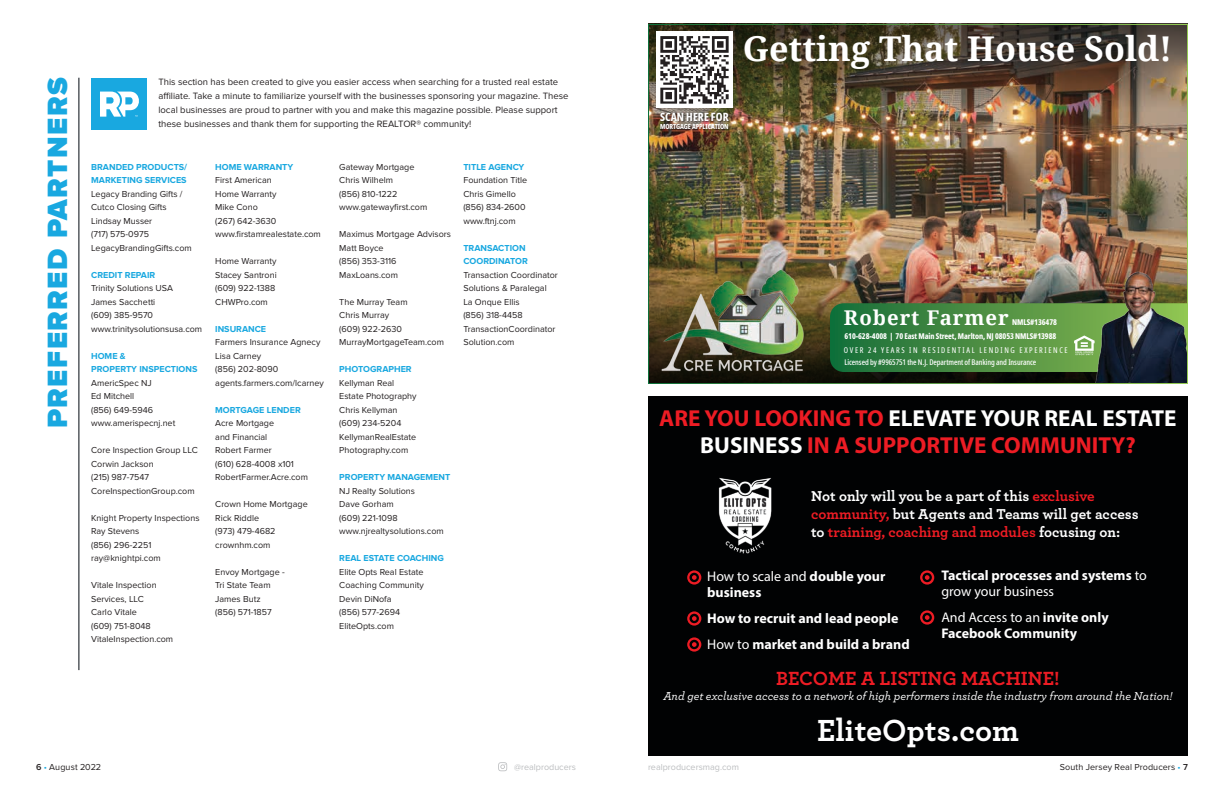
<style>
.page{position:relative;width:1224px;height:792px;background:#fff}
.page>*{position:absolute;margin:0;border:0;box-sizing:border-box;transform-origin:0 0}
.t1{font:700 34.2px "Noto Serif";color:#fff}
.t2{font:700 32px "Archer";color:#fff}
.t3{font:900 28.9px "Proxima Nova";letter-spacing:.05em;color:#19a8e0}
.t4{font:700 23.2px/26.5px "Myriad Pro";color:#ed1c24;text-align:center}
.t5{font:700 20.3px "Noto Serif";letter-spacing:.05em;color:#fff}
.t6{font:700 20px "Archer";color:#ed1c24}
.t7{font:700 15px/18px "Archer";color:#fff}
.t8{font:700 14px/16px "Myriad Pro";color:#fff}
.t9{font:italic 500 12px "Archer";color:#fff}
.t10{font:800 extra-condensed 11.4px "Noto Sans";color:#fff}
.t11{font:9.5px/14px "Proxima Nova";color:#231f20}
.t12{font:9px/13.5px "Proxima Nova";color:#231f20}
.t13{font:700 9px/13.5px "Proxima Nova";color:#19a8e0}
.t14{font:9px "Proxima Nova";color:#bcbec0}
.t15{font:800 extra-condensed 8px/13.3px "Noto Sans";letter-spacing:-.01em;color:#fff;text-align:right}
.t16{font:500 extra-condensed 8px "Noto Sans";letter-spacing:-.01em;color:#fff}
.t17{font:extra-condensed 8px "Noto Sans";letter-spacing:.2em;color:#fff}
.t18{font:800 extra-condensed 7px "Noto Sans";letter-spacing:-.01em;color:#fff}
.s1{color:#fff}
.s2{color:#ed1c24}
.s3{font-weight:400}
.s4{font-weight:600}
.s5{color:#19a8e0}
</style>
<div class="page">
<svg style="left:498px;top:762px;width:9px;height:9px"></svg>
<hr style="left:79px;top:78px;width:1px;height:592px;background:#00080f">
<div style="left:91px;top:78px;width:55px;height:51px;background:#19a8e0"></div>
<svg style="left:100px;top:92px;width:39px;height:25px"></svg>
<div style="left:648px;top:396px;width:540px;height:360px;background:#010203"></div>
<img style="left:718px;top:477px;width:54px;height:77px">
<svg style="left:687px;top:570px;width:14px;height:15px"></svg>
<svg style="left:687px;top:611px;width:14px;height:15px"></svg>
<svg style="left:687px;top:637px;width:14px;height:15px"></svg>
<svg style="left:920px;top:570px;width:14px;height:15px"></svg>
<svg style="left:920px;top:610px;width:14px;height:15px"></svg>
<img style="left:648px;top:24px;width:540px;height:360px">
<h3 class="t3" style="left:44px;top:428px;width:352px;rotate:-90deg">PREFERRED PARTNERS</h3>
<p class="t11" style="left:158px;top:75px;width:412px">This section has been created to give you easier access when searching for a trusted real estate affiliate. Take a minute to familiarize yourself with the businesses sponsoring your magazine. These local businesses are proud to partner with you and make this magazine possible. Please support these businesses and thank them for supporting the REALTOR® community!</p>
<p class="t13" style="left:91px;top:160px;width:98px">BRANDED PRODUCTS/<br>MARKETING SERVICES</p>
<p class="t12" style="left:91px;top:187px;width:102px">Legacy Branding Gifts /<br>Cutco Closing Gifts<br>Lindsay Musser<br>(717) 575-0975<br>LegacyBrandingGifts.com</p>
<p class="t13" style="left:91px;top:268px;width:66px">CREDIT REPAIR</p>
<p class="t12" style="left:91px;top:282px;width:113px">Trinity Solutions USA<br>James Sacchetti<br>(609) 385-9570 www.trinitysolutionsusa.com</p>
<p class="t13" style="left:91px;top:349px;width:108px">HOME &amp;<br>PROPERTY INSPECTIONS</p>
<p class="t12" style="left:91px;top:376px;width:86px">AmericSpec NJ<br>Ed Mitchell<br>(856) 649-5946 www.amerispecnj.net</p>
<p class="t12" style="left:91px;top:444px;width:108px">Core Inspection Group LLC<br>Corwin Jackson<br>(215) 987-7547<br>CoreInspectionGroup.com</p>
<p class="t12" style="left:91px;top:511px;width:110px">Knight Property Inspections<br>Ray Stevens<br>(856) 296-2251 ray@knightpi.com</p>
<p class="t12" style="left:91px;top:579px;width:84px">Vitale Inspection<br>Services, LLC<br>Carlo Vitale<br>(609) 751-8048<br>VitaleInspection.com</p>
<p class="t13" style="left:215px;top:160px;width:80px">HOME WARRANTY</p>
<p class="t12" style="left:215px;top:174px;width:107px">First American<br>Home Warranty<br>Mike Cono<br>(267) 642-3630 www.firstamrealestate.com</p>
<p class="t12" style="left:215px;top:255px;width:63px">Home Warranty<br>Stacey Santroni (609) 922-1388<br>CHWPro.com</p>
<p class="t13" style="left:215px;top:322px;width:52px">INSURANCE</p>
<p class="t12" style="left:215px;top:336px;width:110px">Farmers Insurance Agnecy<br>Lisa Carney<br>(856) 202-8090 agents.farmers.com/lcarney</p>
<p class="t13" style="left:215px;top:403px;width:87px">MORTGAGE LENDER</p>
<p class="t12" style="left:215px;top:417px;width:94px">Acre Mortgage<br>and Financial<br>Robert Farmer<br>(610) 628-4008 x101<br>RobertFarmer.Acre.com</p>
<p class="t12" style="left:215px;top:498px;width:94px">Crown Home Mortgage<br>Rick Riddle<br>(973) 479-4682 crownhm.com</p>
<p class="t12" style="left:215px;top:565px;width:71px">Envoy Mortgage -<br>Tri State Team<br>James Butz<br>(856) 571-1857</p>
<p class="t12" style="left:339px;top:160px;width:90px">Gateway Mortgage<br>Chris Wilhelm<br>(856) 810-1222 www.gatewayfirst.com</p>
<p class="t12" style="left:339px;top:228px;width:113px">Maximus Mortgage Advisors<br>Matt Boyce<br>(856) 353-3116<br>MaxLoans.com</p>
<p class="t12" style="left:339px;top:295px;width:106px">The Murray Team<br>Chris Murray<br>(609) 922-2630<br>MurrayMortgageTeam.com</p>
<p class="t13" style="left:339px;top:363px;width:74px">PHOTOGRAPHER</p>
<p class="t12" style="left:339px;top:376px;width:79px">Kellyman Real<br>Estate Photography<br>Chris Kellyman (609) 234-5204<br>KellymanRealEstate<br>Photography.com</p>
<p class="t13" style="left:339px;top:471px;width:112px">PROPERTY MANAGEMENT</p>
<p class="t12" style="left:339px;top:484px;width:106px">NJ Realty Solutions<br>Dave Gorham<br>(609) 221-1098 www.njrealtysolutions.com</p>
<p class="t13" style="left:339px;top:552px;width:106px">REAL ESTATE COACHING</p>
<p class="t12" style="left:339px;top:565px;width:86px">Elite Opts Real Estate<br>Coaching Community<br>Devin DiNofa<br>(856) 577-2694<br>EliteOpts.com</p>
<p class="t13" style="left:463px;top:160px;width:63px">TITLE AGENCY</p>
<p class="t12" style="left:463px;top:174px;width:65px">Foundation Title<br>Chris Gimello (856) 834-2600 www.ftnj.com</p>
<p class="t13" style="left:463px;top:241px;width:66px">TRANSACTION<br>COORDINATOR</p>
<p class="t12" style="left:463px;top:268px;width:96px">Transaction Coordinator<br>Solutions &amp; Paralegal<br>La Onque Ellis<br>(856) 318-4458<br>TransactionCoordinator<br>Solution.com</p>
<h1 class="t1" style="left:743px;top:24px;width:431px">Getting That House Sold!</h1>
<p class="t10" style="left:660px;top:108px;width:70px">SCAN HERE FOR</p>
<p class="t18" style="left:660px;top:122px;width:70px">MORTGAGE APPLICATION</p>
<h3 class="t5" style="left:844px;top:304px;width:166px">Robert Farmer</h3>
<p class="t15" style="left:844px;top:316px;width:214px">NMLS#136478<br>610-628-4008 | 70 East Main Street, Marlton, NJ 08053 NMLS#13988</p>
<p class="t17" style="left:844px;top:344px;width:225px">OVER 24 YEARS IN RESIDENTIAL LENDING EXPERIENCE</p>
<p class="t16" style="left:844px;top:357px;width:193px">Licensed by #9965751 the N.J. Department of Banking and Insurance</p>
<h3 class="t4" style="left:659px;top:405px;width:519px">ARE YOU LOOKING TO <span class="s1">ELEVATE YOUR REAL ESTATE<br>BUSINESS</span> IN A SUPPORTIVE COMMUNITY?</h3>
<h3 class="t7" style="left:811px;top:486px;width:329px">Not only will you be a part of this <span class="s2">exclusive community,</span> but Agents and Teams will get access to <span class="s2">training, coaching and modules</span> focusing on:</h3>
<h3 class="t8" style="left:707px;top:568px;width:180px"><span class="s3">How to scale and</span> double your business</h3>
<h3 class="t8" style="left:707px;top:605px;width:204px;line-height:26px">How to recruit and lead people<br><span class="s3">How to</span> market and build a brand</h3>
<h3 class="t8" style="left:941px;top:566px;width:207px">Tactical processes and systems <span class="s3">to grow your business</span></h3>
<h3 class="t8" style="left:941px;top:608px;width:169px"><span class="s3">And Access to an</span> invite only<br>Facebook Community</h3>
<h3 class="t6" style="left:776px;top:662px;width:285px">BECOME A LISTING MACHINE!</h3>
<h3 class="t9" style="left:663px;top:687px;width:511px">And get exclusive access to a network of high performers inside the industry from around the Nation!</h3>
<h2 class="t2" style="left:817px;top:705px;width:203px">EliteOpts.com</h2>
<p class="t12" style="left:36px;top:761px;width:67px"><span class="s4">6</span> <span class="s5">•</span> August 2022</p>
<p class="t14" style="left:514px;top:762px;width:63px">@realproducers</p>
<p class="t14" style="left:648px;top:762px;width:92px">realproducersmag.com</p>
<p class="t12" style="left:1060px;top:761px;width:130px">South Jersey Real Producers <span class="s5">•</span> <span class="s4">7</span></p>
</div>
